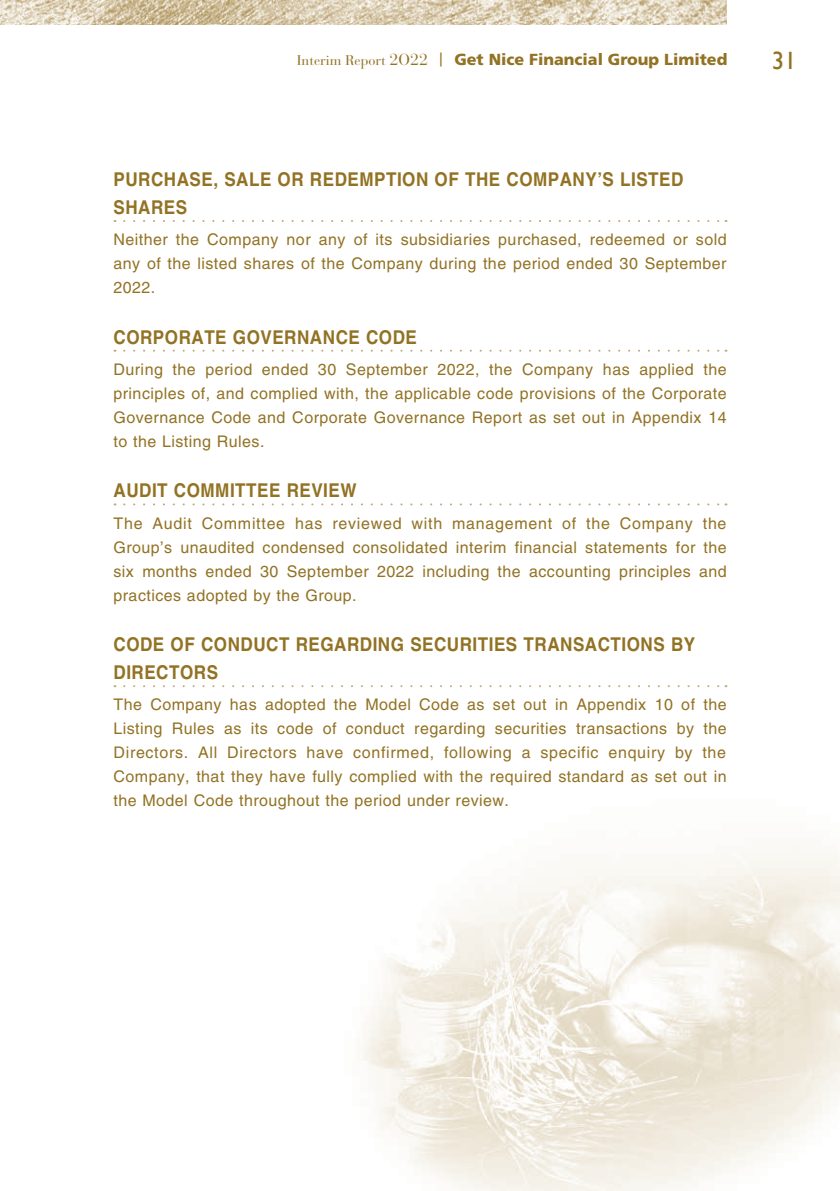
<style>
.page{position:relative;width:840px;height:1191px;background:#fff}
.page>*{position:absolute;margin:0;border:0;box-sizing:border-box;transform-origin:0 0}
.t1{font:25px "Gill Sans";color:#927223}
.t2{font:700 19px/28px "Helvetica LT Std";letter-spacing:.03em;color:#927223;scale:.9 1}
.t3{font:16px/24px "Helvetica LT Std";letter-spacing:.03em;color:#927223;text-align:justify}
.t4{font:900 16px "Frutiger LT Std";color:#927223}
.s1{font-family:"Bauer Bodoni Std";font-weight:400;font-size:14px}
.s2{font-family:"Bauer Bodoni Std";font-weight:400}
.s3{font-weight:400;font-size:14px}
</style>
<div class="page">
<img style="left:362px;top:845px;width:477px;height:346px">
<img style="left:1px;top:0;width:725px;height:24px">
<svg style="left:124px;top:220px;width:602px;height:2px"></svg>
<svg style="left:124px;top:350px;width:602px;height:2px"></svg>
<svg style="left:124px;top:503px;width:602px;height:2px"></svg>
<svg style="left:124px;top:685px;width:602px;height:2px"></svg>
<p class="t4" style="left:297px;top:50px;width:432px"><span class="s1">Interim Report</span> <span class="s2">2O22</span> <span class="s3">|</span> Get Nice Financial Group Limited</p>
<h1 class="t1" style="left:771px;top:46px;width:26px">31</h1>
<p class="t2" style="left:113px;top:165px;width:634px">PURCHASE, SALE OR REDEMPTION OF THE COMPANY’S LISTED<br>SHARES</p>
<p class="t3" style="left:113px;top:227px;width:614px">Neither the Company nor any of its subsidiaries purchased, redeemed or sold any of the listed shares of the Company during the period ended 30 September 2022.</p>
<p class="t2" style="left:113px;top:323px;width:338px">CORPORATE GOVERNANCE CODE</p>
<p class="t3" style="left:113px;top:357px;width:614px">During the period ended 30 September 2022, the Company has applied the principles of, and complied with, the applicable code provisions of the Corporate Governance Code and Corporate Governance Report as set out in Appendix 14 to the Listing Rules.</p>
<p class="t2" style="left:113px;top:476px;width:271px">AUDIT COMMITTEE REVIEW</p>
<p class="t3" style="left:113px;top:511px;width:614px">The Audit Committee has reviewed with management of the Company the Group’s unaudited condensed consolidated interim financial statements for the six months ended 30 September 2022 including the accounting principles and practices adopted by the Group.</p>
<p class="t2" style="left:113px;top:630px;width:647px">CODE OF CONDUCT REGARDING SECURITIES TRANSACTIONS BY<br>DIRECTORS</p>
<p class="t3" style="left:113px;top:692px;width:614px">The Company has adopted the Model Code as set out in Appendix 10 of the Listing Rules as its code of conduct regarding securities transactions by the Directors. All Directors have confirmed, following a specific enquiry by the Company, that they have fully complied with the required standard as set out in the Model Code throughout the period under review.</p>
</div>
